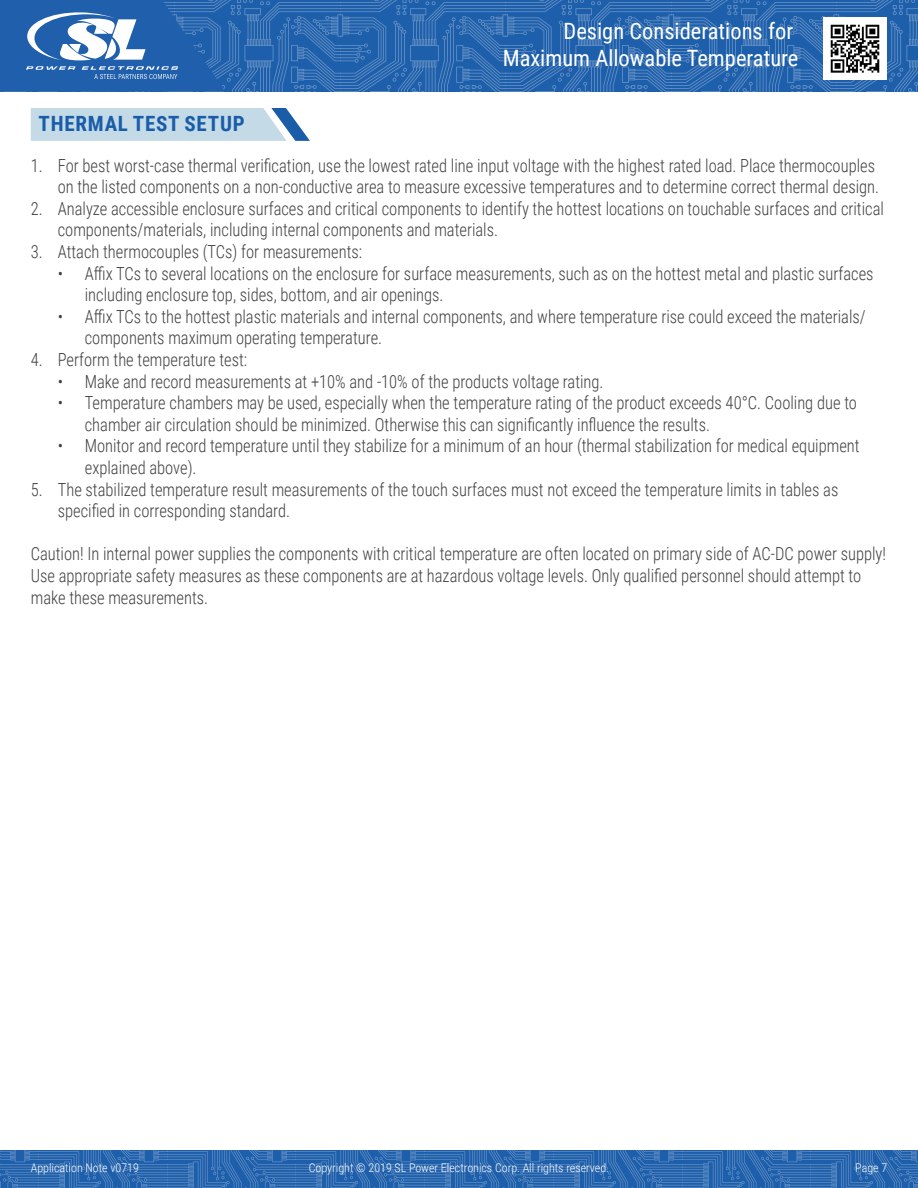
<style>
.page{position:relative;width:918px;height:1188px;background:#fff}
.page>*{position:absolute;margin:0;border:0;box-sizing:border-box;transform-origin:0 0}
.t1{font:22.5px/27px "Roboto Condensed";color:#fff;text-align:right}
.t2{font:700 21px "Roboto Condensed";letter-spacing:.035em;color:#195da9}
.t3{font:300 18px/21.6px "Roboto Condensed";color:#413f41;scale:.92 1}
.t4{font:300 12px "Roboto Condensed";color:#fff}
</style>
<div class="page">
<img style="left:0;top:1150px;width:918px;height:38px">
<img style="left:225px;top:0;width:693px;height:91px">
<svg style="left:0;top:0;width:225px;height:92px;background:#4077b8"></svg>
<img style="left:824px;top:17px;width:62px;height:63px">
<svg style="left:31px;top:108px;width:279px;height:33px;background:#bfd6e5"></svg>
<p class="t1" style="left:503px;top:16px;width:297px">Design Considerations for<br>Maximum Allowable Temperature</p>
<p class="t2" style="left:39px;top:109px;width:208px">THERMAL TEST SETUP</p>
<p class="t3" style="left:31px;top:154px;width:924px;text-align:right">1. For best worst-case thermal verification, use the lowest rated line input voltage with the highest rated load. Place thermocouples on the listed components on a non-conductive area to measure excessive temperatures and to determine correct thermal design.</p>
<p class="t3" style="left:58px;top:197px;width:900px;text-indent:-27px">2. Analyze accessible enclosure surfaces and critical components to identify the hottest locations on touchable surfaces and critical components/materials, including internal components and materials.</p>
<p class="t3" style="left:31px;top:240px;width:362px">3. Attach thermocouples (TCs) for measurements:</p>
<p class="t3" style="left:85px;top:262px;width:859px;text-indent:-27px">• Affix TCs to several locations on the enclosure for surface measurements, such as on the hottest metal and plastic surfaces including enclosure top, sides, bottom, and air openings.</p>
<p class="t3" style="left:85px;top:305px;width:850px;text-indent:-27px">• Affix TCs to the hottest plastic materials and internal components, and where temperature rise could exceed the materials/ components maximum operating temperature.</p>
<p class="t3" style="left:31px;top:348px;width:237px">4. Perform the temperature test:</p>
<p class="t3" style="left:58px;top:370px;width:595px">• Make and record measurements at +10% and -10% of the products voltage rating.</p>
<p class="t3" style="left:85px;top:391px;width:841px;text-indent:-27px">• Temperature chambers may be used, especially when the temperature rating of the product exceeds 40°C. Cooling due to chamber air circulation should be minimized. Otherwise this can significantly influence the results.</p>
<p class="t3" style="left:85px;top:435px;width:844px;text-indent:-27px">• Monitor and record temperature until they stabilize for a minimum of an hour (thermal stabilization for medical equipment explained above).</p>
<p class="t3" style="left:58px;top:478px;width:850px;text-indent:-27px">5. The stabilized temperature result measurements of the touch surfaces must not exceed the temperature limits in tables as specified in corresponding standard.</p>
<p class="t3" style="left:31px;top:543px;width:931px">Caution! In internal power supplies the components with critical temperature are often located on primary side of AC-DC power supply!<br>Use appropriate safety measures as these components are at hazardous voltage levels. Only qualified personnel should attempt to make these measurements.</p>
<p class="t4" style="left:31px;top:1159px;width:110px">Application Note v0719</p>
<p class="t4" style="left:309px;top:1159px;width:302px">Copyright © 2019 SL Power Electronics Corp. All rights reserved.</p>
<p class="t4" style="left:855px;top:1159px;width:33px">Page 7</p>
</div>
